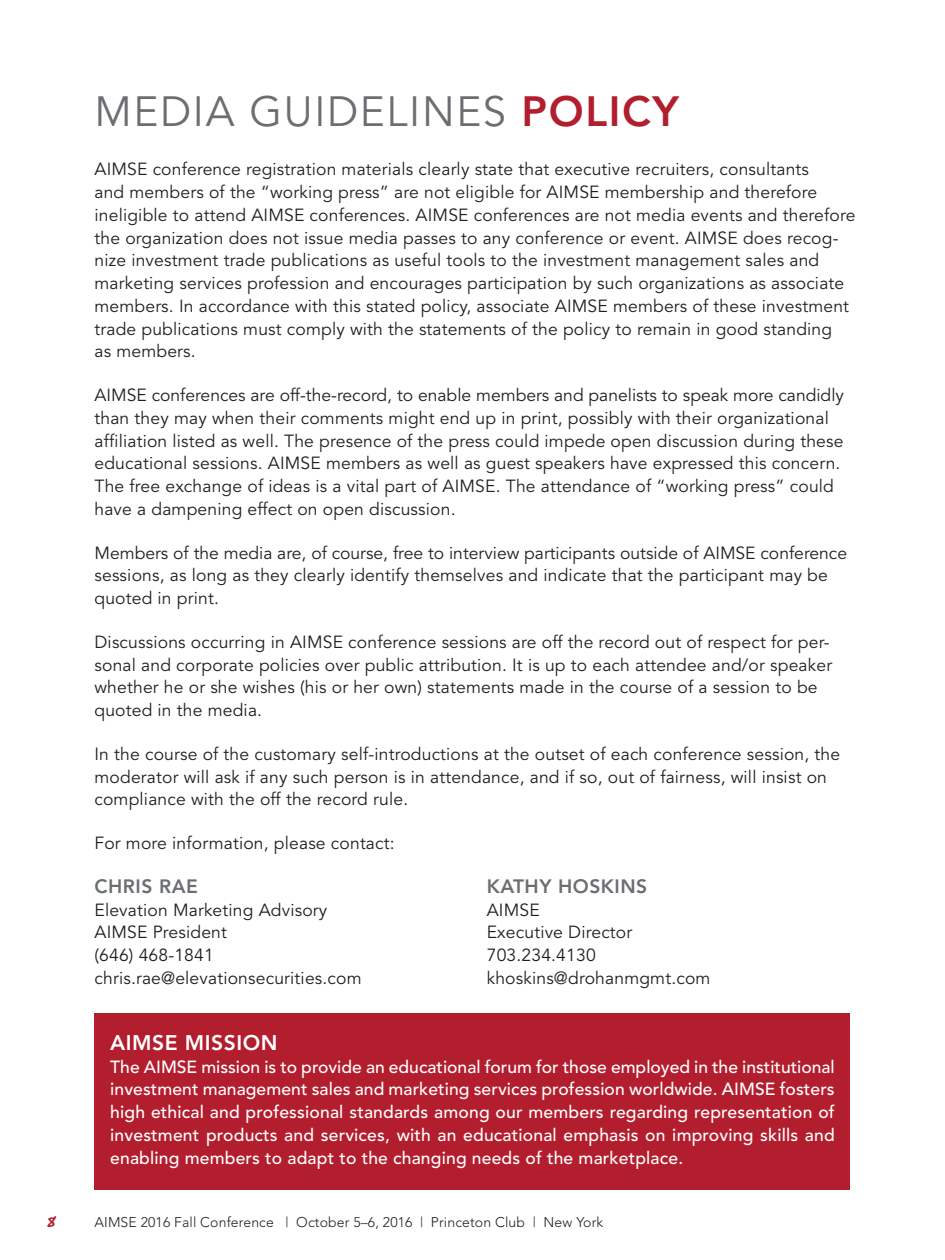
<style>
.page{position:relative;width:945px;height:1260px;background:#fff}
.page>*{position:absolute;margin:0;border:0;box-sizing:border-box;transform-origin:0 0}
.text{font:42px "Avenir";letter-spacing:.04em;color:#6c6f72}
.sub{font:800 21px "Avenir";letter-spacing:.025em;color:#fff}
.t1{font:21px "Good Dog Cool";color:#b31e2e}
.text-2{font:800 19.25px "Avenir";letter-spacing:.025em;color:#6c6f72}
.text-3{font:17.5px/22.8px "Avenir";letter-spacing:.01em;color:#231f20}
.text-4{font:500 17.5px/22.8px "Avenir";letter-spacing:.01em;color:#fff;text-align:justify}
.t2{font:300 14px "Avenir";letter-spacing:.01em;color:#231f20}
.s1{font-weight:800;color:#b31e2e}
</style>
<div class="page">
<div style="left:94px;top:1014px;width:756px;height:176px;background:#b31e2e"></div>
<p class="text" style="left:94px;top:88px;width:586px">MEDIA GUIDELINES <span class="s1">POLICY</span></p>
<p class="text-3" style="left:94px;top:159px;width:762px">AIMSE conference registration materials clearly state that executive recruiters, consultants<br>and members of the “working press” are not eligible for AIMSE membership and therefore ineligible to attend AIMSE conferences. AIMSE conferences are not media events and therefore the organization does not issue media passes to any conference or event. AIMSE does recog&shy;nize investment trade publications as useful tools to the investment management sales and marketing services profession and encourages participation by such organizations as associate members. In accordance with this stated policy, associate AIMSE members of these investment trade publications must comply with the statements of the policy to remain in good standing<br>as members.</p>
<p class="text-3" style="left:94px;top:384px;width:751px">AIMSE conferences are off-the-record, to enable members and panelists to speak more candidly than they may when their comments might end up in print, possibly with their organizational affiliation listed as well. The presence of the press could impede open discussion during these educational sessions. AIMSE members as well as guest speakers have expressed this concern.<br>The free exchange of ideas is a vital part of AIMSE. The attendance of “working press” could have a dampening effect on open discussion.</p>
<p class="text-3" style="left:94px;top:542px;width:754px">Members of the media are, of course, free to interview participants outside of AIMSE conference sessions, as long as they clearly identify themselves and indicate that the participant may be quoted in print.</p>
<p class="text-3" style="left:94px;top:631px;width:739px">Discussions occurring in AIMSE conference sessions are off the record out of respect for per&shy;sonal and corporate policies over public attribution. It is up to each attendee and/or speaker whether he or she wishes (his or her own) statements made in the course of a session to be quoted in the media.</p>
<p class="text-3" style="left:94px;top:743px;width:747px">In the course of the customary self-introductions at the outset of each conference session, the moderator will ask if any such person is in attendance, and if so, out of fairness, will insist on compliance with the off the record rule.</p>
<p class="text-3" style="left:94px;top:832px;width:302px">For more information, please contact:</p>
<p class="text-2" style="left:94px;top:875px;width:105px">CHRIS RAE</p>
<p class="text-3" style="left:94px;top:899px;width:234px">Elevation Marketing Advisory</p>
<p class="text-3" style="left:94px;top:921px;width:134px">AIMSE President</p>
<p class="text-3" style="left:94px;top:944px;width:121px">(646) 468-1841</p>
<p class="text-3" style="left:94px;top:967px;width:269px">chris.rae@elevationsecurities.com</p>
<p class="text-2" style="left:487px;top:875px;width:162px">KATHY HOSKINS</p>
<p class="text-3" style="left:487px;top:899px;width:55px">AIMSE</p>
<p class="text-3" style="left:487px;top:921px;width:147px">Executive Director</p>
<p class="text-3" style="left:487px;top:944px;width:110px">703.234.4130</p>
<p class="text-3" style="left:487px;top:967px;width:225px">khoskins@drohanmgmt.com</p>
<p class="sub" style="left:110px;top:1030px;width:169px">AIMSE MISSION</p>
<p class="text-4" style="left:110px;top:1056px;width:726px">The AIMSE mission is to provide an educational forum for those employed in the institutional investment management sales and marketing services profession worldwide. AIMSE fosters high ethical and professional standards among our members regarding representation of investment products and services, with an educational emphasis on improving skills and enabling members to adapt to the changing needs of the marketplace.</p>
<p class="t1" style="left:47px;top:1213px;width:11px">8</p>
<p class="t2" style="left:94px;top:1214px;width:510px">AIMSE 2016 Fall Conference | October 5–6, 2016 | Princeton Club | New York</p>
</div>
